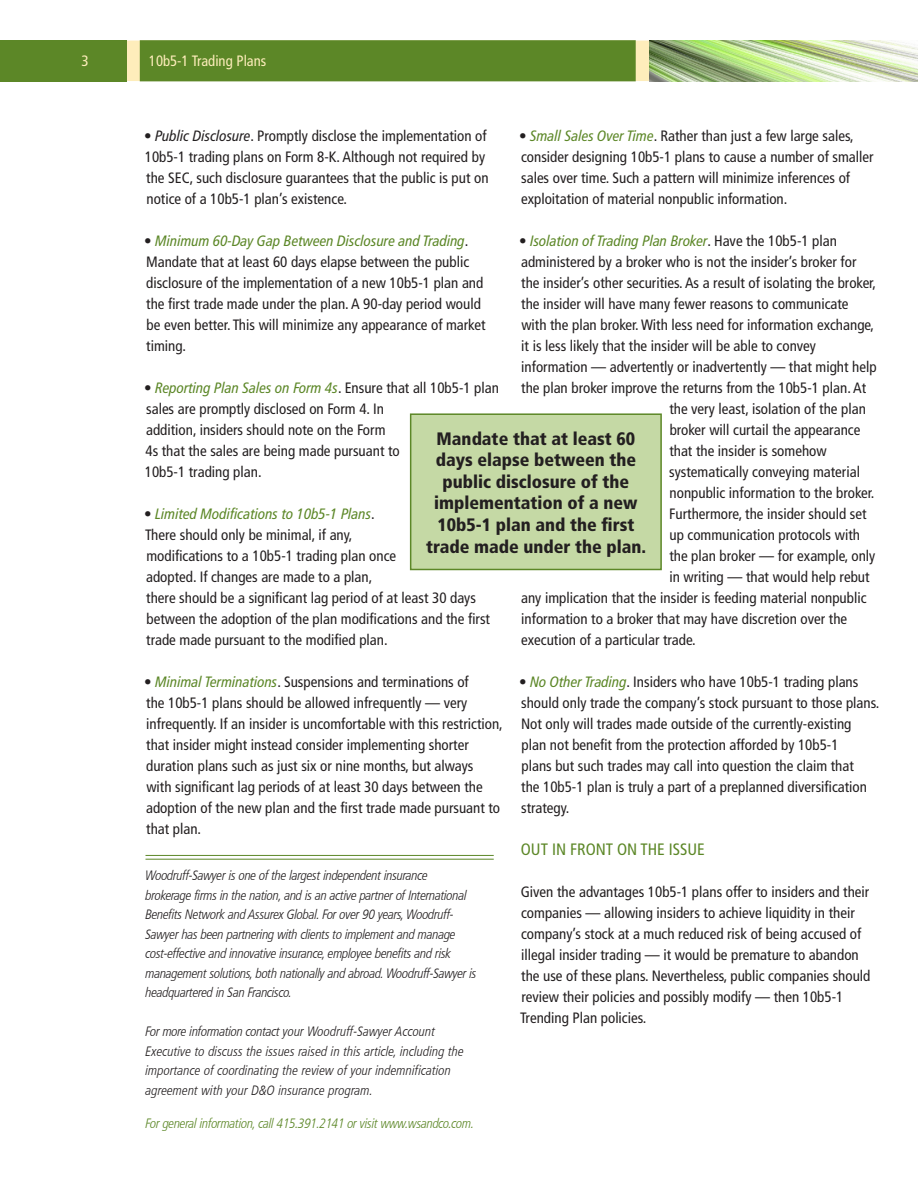
<style>
.page{position:relative;width:918px;height:1188px;background:#fff}
.page>*{position:absolute;margin:0;border:0;box-sizing:border-box;transform-origin:0 0}
.t1{font:900 condensed 18px/21.6px "Frutiger LT Com";color:#231f20;text-align:center}
.t2{font:condensed 16.5px "Frutiger LT Com";color:#5c8727}
.t3{font:condensed 15px/21px "Frutiger LT Com";color:#231f20}
.t4{font:italic condensed 15px "Frutiger LT Com";color:#5c8727}
.t5{font:condensed 15px "Frutiger LT Com";color:#feedbb}
.t6{font:italic 300 condensed 13.5px/19.5px "Frutiger LT Com";letter-spacing:-.025em;color:#231f20}
.t7{font:italic 300 condensed 13.5px/19.5px "Frutiger LT Com";color:#231f20}
.t8{font:italic 300 condensed 13.5px "Frutiger LT Com";letter-spacing:-.025em;color:#5c8727}
.s1{font-style:italic}
.s2{font-style:italic;color:#5c8727}
.s3{font-style:normal;color:#231f20}
</style>
<div class="page">
<div style="left:40px;top:41px;width:838px;height:40px;background:#feedbb"></div>
<div style="left:140px;top:40px;width:496px;height:41px;background:#5c8727"></div>
<div style="left:0;top:40px;width:126px;height:41px;background:#5c8727"></div>
<img style="left:650px;top:41px;width:268px;height:41px">
<hr style="left:146px;top:855px;width:348px;height:1px;background:#5c8727">
<hr style="left:146px;top:859px;width:348px;height:1px;background:#5c8727">
<div style="left:411px;top:414px;width:250px;height:155px;background:#c5d9a5"></div>
<div style="left:410px;top:413px;width:252px;height:157px;border:2px solid #5c8727"></div>
<p class="t5" style="left:81px;top:52px;width:9px">3</p>
<p class="t5" style="left:149px;top:53px;width:119px">10b5-1 Trading Plans</p>
<p class="t3" style="left:144px;top:126px;width:346px">• <span class="s1">Public Disclosure</span>. Promptly disclose the implementation of 10b5-1 trading plans on Form 8-K. Although not required by the SEC, such disclosure guarantees that the public is put on notice of a 10b5-1 plan’s existence.</p>
<p class="t3" style="left:144px;top:231px;width:343px">• <span class="s2">Minimum 60-Day Gap Between Disclosure and Trading</span>.<br>Mandate that at least 60 days elapse between the public disclosure of the implementation of a new 10b5-1 plan and the first trade made under the plan. A 90-day period would be even better. This will minimize any appearance of market timing.</p>
<p class="t3" style="left:144px;top:378px;width:356px">• <span class="s2">Reporting Plan Sales on Form 4s</span>. Ensure that all 10b5-1 plan sales are promptly disclosed on Form 4. In<br>addition, insiders should note on the Form<br>4s that the sales are being made pursuant to<br>10b5-1 trading plan.</p>
<p class="t3" style="left:144px;top:504px;width:348px">• <span class="s2">Limited Modifications to 10b5-1 Plans</span>.<br>There should only be minimal, if any,<br>modifications to a 10b5-1 trading plan once<br>adopted. If changes are made to a plan,<br>there should be a significant lag period of at least 30 days between the adoption of the plan modifications and the first trade made pursuant to the modified plan.</p>
<p class="t3" style="left:144px;top:672px;width:360px">• <span class="s2">Minimal Terminations</span>. Suspensions and terminations of<br>the 10b5-1 plans should be allowed infrequently — very infrequently. If an insider is uncomfortable with this restriction, that insider might instead consider implementing shorter duration plans such as just six or nine months, but always<br>with significant lag periods of at least 30 days between the adoption of the new plan and the first trade made pursuant to that plan.</p>
<p class="t3" style="left:519px;top:126px;width:356px">• <span class="s2">Small Sales Over Time</span>. Rather than just a few large sales, consider designing 10b5-1 plans to cause a number of smaller sales over time. Such a pattern will minimize inferences of exploitation of material nonpublic information.</p>
<p class="t4" style="left:519px;top:232px;width:319px"><span class="s3">•</span> Isolation of Trading Plan Broker<span class="s3">. Have the 10b5-1 plan</span></p>
<p class="t3" style="left:521px;top:252px;width:337px">administered by a broker who is not the insider’s broker for</p>
<p class="t3" style="left:521px;top:273px;width:356px">the insider’s other securities. As a result of isolating the broker,</p>
<p class="t3" style="left:521px;top:294px;width:329px">the insider will have many fewer reasons to communicate</p>
<p class="t3" style="left:521px;top:315px;width:354px">with the plan broker. With less need for information exchange,</p>
<p class="t3" style="left:521px;top:336px;width:296px">it is less likely that the insider will be able to convey</p>
<p class="t3" style="left:521px;top:357px;width:357px">information — advertently or inadvertently — that might help</p>
<p class="t3" style="left:521px;top:378px;width:346px">the plan broker improve the returns from the 10b5-1 plan. At</p>
<p class="t3" style="left:669px;top:399px;width:198px">the very least, isolation of the plan</p>
<p class="t3" style="left:670px;top:420px;width:192px">broker will curtail the appearance</p>
<p class="t3" style="left:669px;top:441px;width:159px">that the insider is somehow</p>
<p class="t3" style="left:669px;top:462px;width:192px">systematically conveying material</p>
<p class="t3" style="left:670px;top:483px;width:206px">nonpublic information to the broker.</p>
<p class="t3" style="left:669px;top:504px;width:199px">Furthermore, the insider should set</p>
<p class="t3" style="left:669px;top:525px;width:192px">up communication protocols with</p>
<p class="t3" style="left:669px;top:546px;width:207px">the plan broker — for example, only</p>
<p class="t3" style="left:669px;top:567px;width:202px">in writing — that would help rebut</p>
<p class="t3" style="left:521px;top:588px;width:347px">any implication that the insider is feeding material nonpublic</p>
<p class="t3" style="left:521px;top:609px;width:327px">information to a broker that may have discretion over the</p>
<p class="t3" style="left:521px;top:630px;width:176px">execution of a particular trade.</p>
<p class="t3" style="left:519px;top:672px;width:362px">• <span class="s2">No Other Trading</span>. Insiders who have 10b5-1 trading plans should only trade the company’s stock pursuant to those plans.<br>Not only will trades made outside of the currently-existing<br>plan not benefit from the protection afforded by 10b5-1<br>plans but such trades may call into question the claim that<br>the 10b5-1 plan is truly a part of a preplanned diversification strategy.</p>
<p class="t2" style="left:521px;top:840px;width:185px">OUT IN FRONT ON THE ISSUE</p>
<p class="t3" style="left:520px;top:882px;width:352px">Given the advantages 10b5-1 plans offer to insiders and their companies — allowing insiders to achieve liquidity in their company’s stock at a much reduced risk of being accused of illegal insider trading — it would be premature to abandon the use of these plans. Nevertheless, public companies should review their policies and possibly modify — then 10b5-1<br>Trending Plan policies.</p>
<p class="t1" style="left:426px;top:428px;width:222px">Mandate that at least 60 days elapse between the public disclosure of the implementation of a new<br>10b5-1 plan and the first trade made under the plan.</p>
<p class="t6" style="left:146px;top:866px;width:333px">Woodruff-Sawyer is one of the largest independent insurance brokerage firms in the nation, and is an active partner of International Benefits Network and Assurex Global. For over 90 years, Woodruff-Sawyer has been partnering with clients to implement and manage cost-effective and innovative insurance, employee benefits and risk management solutions, both nationally and abroad. Woodruff-Sawyer is headquartered in San Francisco.</p>
<p class="t7" style="left:146px;top:1022px;width:320px">For more information contact your Woodruff-Sawyer Account Executive to discuss the issues raised in this article, including the importance of coordinating the review of your indemnification agreement with your D&amp;O insurance program.</p>
<p class="t8" style="left:146px;top:1115px;width:330px">For general information, call 415.391.2141 or visit www.wsandco.com.</p>
</div>
